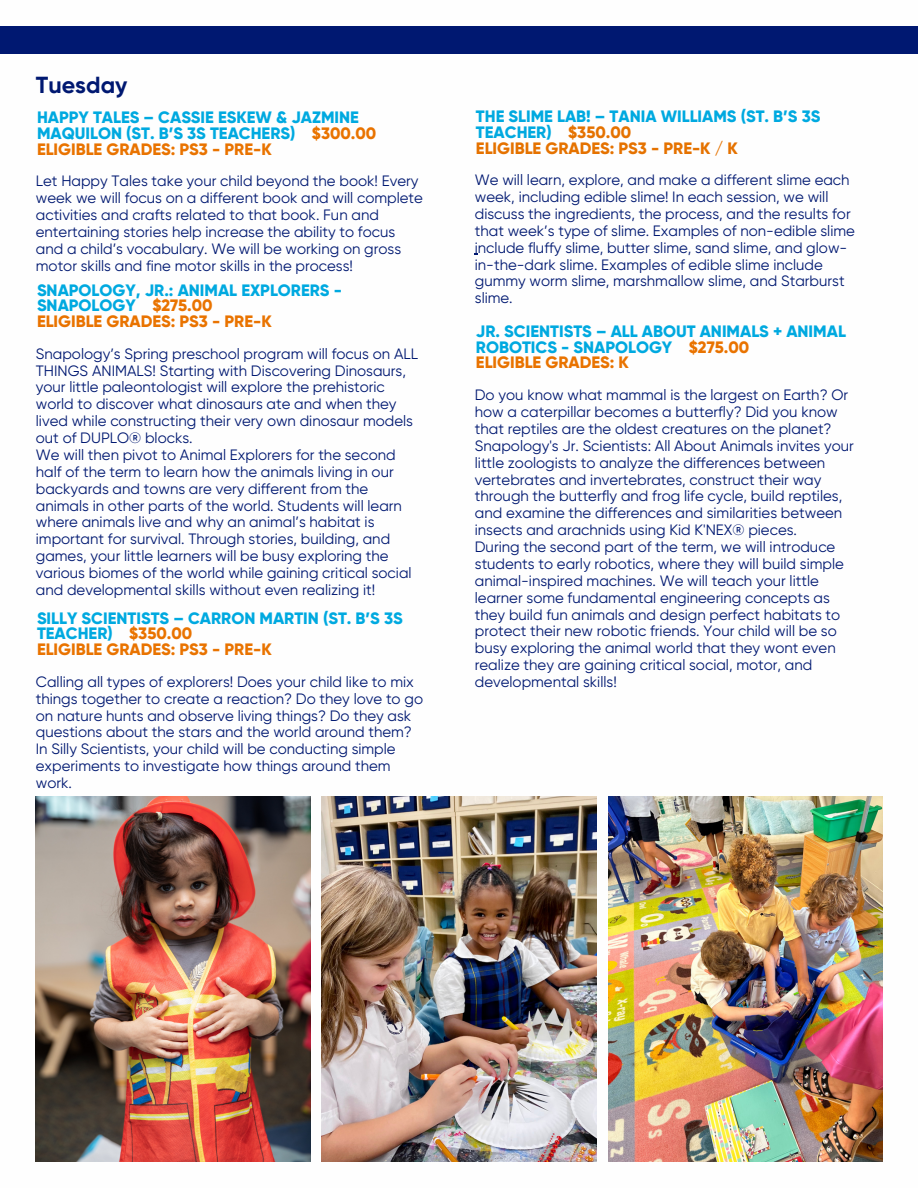
<style>
.page{position:relative;width:918px;height:1188px;background:#fff}
.page>*{position:absolute;margin:0;border:0;box-sizing:border-box;transform-origin:0 0}
.t1{font:700 23.25px "Gilroy";color:#001871}
.t2{font:800 16.5px/15.8px "Gilroy";color:#00a9e0}
.t3{font:800 16.5px "Gilroy";color:#e97300}
.t4{font:800 16.5px "Gilroy";color:#e57200}
.t5{font:15px/16.8px "Gilroy";color:#001871}
.s1{color:#e97300}
.s2{color:#e57200}
</style>
<div class="page">
<div style="left:0;top:27px;width:918px;height:27px;background:#001871"></div>
<img style="left:36px;top:796px;width:274px;height:366px">
<img style="left:608px;top:796px;width:275px;height:366px">
<img style="left:321px;top:796px;width:276px;height:366px">
<p class="t1" style="left:36px;top:71px;width:93px">Tuesday</p>
<p class="t2" style="left:37px;top:110px;width:341px">HAPPY TALES – CASSIE ESKEW &amp; JAZMINE<br>MAQUILON (ST. B’S 3S TEACHERS) <span class="s1">$300.00</span></p>
<p class="t3" style="left:37px;top:139px;width:236px">ELIGIBLE GRADES: PS3 - PRE-K</p>
<p class="t5" style="left:36px;top:173px;width:389px">Let Happy Tales take your child beyond the book! Every week we will focus on a different book and will complete activities and crafts related to that book. Fun and entertaining stories help increase the ability to focus and a child’s vocabulary. We will be working on gross motor skills and fine motor skills in the process!</p>
<p class="t2" style="left:37px;top:282px;width:306px">SNAPOLOGY, JR.: ANIMAL EXPLORERS -<br>SNAPOLOGY <span class="s1">$275.00</span></p>
<p class="t3" style="left:37px;top:311px;width:236px">ELIGIBLE GRADES: PS3 - PRE-K</p>
<p class="t5" style="left:36px;top:345px;width:384px">Snapology’s Spring preschool program will focus on ALL THINGS ANIMALS! Starting with Discovering Dinosaurs, your little paleontologist will explore the prehistoric world to discover what dinosaurs ate and when they lived while constructing their very own dinosaur models out of DUPLO® blocks.</p>
<p class="t5" style="left:36px;top:446px;width:377px">We will then pivot to Animal Explorers for the second half of the term to learn how the animals living in our backyards and towns are very different from the animals in other parts of the world. Students will learn where animals live and why an animal’s habitat is important for survival. Through stories, building, and games, your little learners will be busy exploring the various biomes of the world while gaining critical social and developmental skills without even realizing it!</p>
<p class="t2" style="left:37px;top:610px;width:367px">SILLY SCIENTISTS – CARRON MARTIN (ST. B’S 3S<br>TEACHER) <span class="s1">$350.00</span></p>
<p class="t3" style="left:37px;top:639px;width:236px">ELIGIBLE GRADES: PS3 - PRE-K</p>
<p class="t5" style="left:36px;top:673px;width:389px">Calling all types of explorers! Does your child like to mix things together to create a reaction? Do they love to go on nature hunts and observe living things? Do they ask questions about the stars and the world around them?<br>In Silly Scientists, your child will be conducting simple experiments to investigate how things around them work.</p>
<p class="t2" style="left:476px;top:108px;width:346px">THE SLIME LAB! – TANIA WILLIAMS (ST. B’S 3S<br>TEACHER) <span class="s2">$350.00</span></p>
<p class="t4" style="left:476px;top:138px;width:263px">ELIGIBLE GRADES: PS3 - PRE-K / K</p>
<p class="t5" style="left:475px;top:172px;width:382px">We will learn, explore, and make a different slime each week, including edible slime! In each session, we will discuss the ingredients, the process, and the results for that week’s type of slime. Examples of non-edible slime include fluffy slime, butter slime, sand slime, and glow&shy;in-the-dark slime. Examples of edible slime include gummy worm slime, marshmallow slime, and Starburst slime.</p>
<p class="t2" style="left:476px;top:323px;width:371px">JR. SCIENTISTS – ALL ABOUT ANIMALS + ANIMAL<br>ROBOTICS - SNAPOLOGY <span class="s1">$275.00</span></p>
<p class="t3" style="left:476px;top:353px;width:154px">ELIGIBLE GRADES: K</p>
<p class="t5" style="left:475px;top:387px;width:375px">Do you know what mammal is the largest on Earth? Or how a caterpillar becomes a butterfly? Did you know that reptiles are the oldest creatures on the planet?</p>
<p class="t5" style="left:475px;top:437px;width:381px">Snapology's Jr. Scientists: All About Animals invites your little zoologists to analyze the differences between vertebrates and invertebrates, construct their way through the butterfly and frog life cycle, build reptiles, and examine the differences and similarities between insects and arachnids using Kid K'NEX® pieces.</p>
<p class="t5" style="left:475px;top:539px;width:371px">During the second part of the term, we will introduce students to early robotics, where they will build simple animal-inspired machines. We will teach your little learner some fundamental engineering concepts as they build fun animals and design perfect habitats to protect their new robotic friends. Your child will be so busy exploring the animal world that they wont even realize they are gaining critical social, motor, and developmental skills!</p>
</div>
